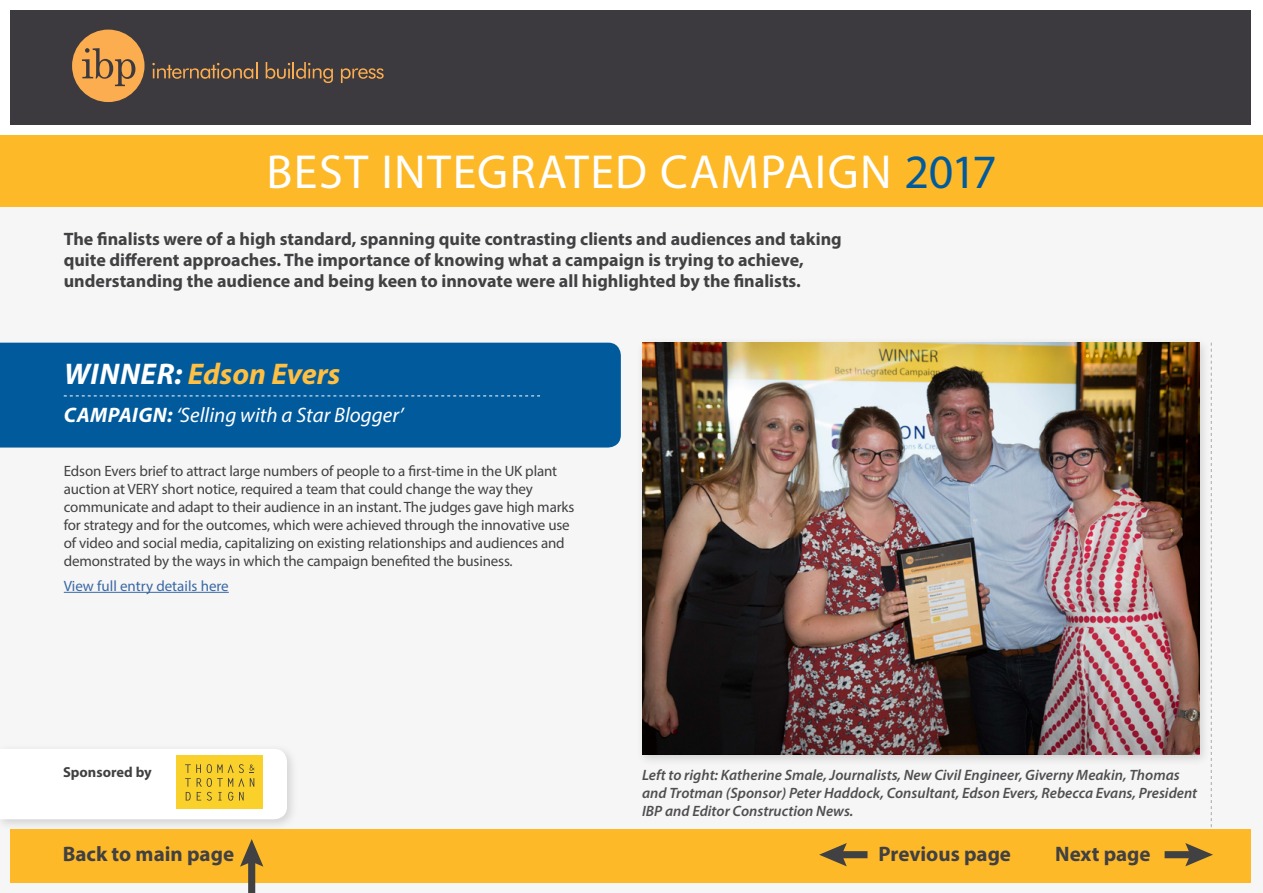
<style>
.page{position:relative;width:1263px;height:893px;background:#fff}
.page>*{position:absolute;margin:0;border:0;box-sizing:border-box;transform-origin:0 0}
.t1{font:48px "Myriad Pro";letter-spacing:.03em;color:#fff}
.t2{font:italic 700 30px "Myriad Pro";color:#febf42}
.t3{font:700 21px "Myriad Pro";color:#414042}
.t4{font:italic 21px "Myriad Pro";color:#fff}
.t5{font:700 18px/21px "Myriad Pro";color:#414042}
.t6{font:15px/18px "Myriad Pro";letter-spacing:-.01em;color:#414042}
.t7{font:italic 600 15px/18px "Myriad Pro";color:#504e51}
.t8{font:15px "Myriad Pro";color:#3a68a5}
.t9{font:700 14.55px "Myriad Pro";color:#414042}
.s1{color:#005a9c}
.s2{color:#fff}
.s3{font-weight:700}
</style>
<div class="page">
<div style="left:0;top:172px;width:1263px;height:721px;background:#f6f6f6"></div>
<div style="left:636px;top:336px;width:575px;height:431px;background:#000;opacity:.15"></div>
<img style="left:642px;top:343px;width:522px;height:412px">
<div style="left:0;top:343px;width:621px;height:105px;background:#005a9c"></div>
<div style="left:11px;top:829px;width:1240px;height:53px;background:#fdb927"></div>
<svg style="left:240px;top:839px;width:23px;height:54px"></svg>
<svg style="left:1164px;top:343px;width:49px;height:523px"></svg>
<svg style="left:819px;top:843px;width:48px;height:23px"></svg>
<hr style="left:64px;top:592px;width:165px;height:1px;background:#3a68a5">
<div style="left:0;top:135px;width:1263px;height:72px;background:#fdb927"></div>
<div style="left:0;top:743px;width:299px;height:88px;background:#000;opacity:.15"></div>
<svg style="left:64px;top:396px;width:476px;height:1px"></svg>
<div style="left:11px;top:11px;width:1240px;height:114px;background:#3c3a3e"></div>
<svg style="left:72px;top:30px;width:73px;height:72px"></svg>
<svg style="left:152px;top:62px;width:106px;height:17px"></svg>
<svg style="left:266px;top:62px;width:67px;height:21px"></svg>
<svg style="left:341px;top:68px;width:43px;height:15px"></svg>
<svg style="left:0;top:749px;width:287px;height:70px"></svg>
<h1 class="t1" style="left:267px;top:142px;width:732px">BEST INTEGRATED CAMPAIGN <span class="s1">2017</span></h1>
<p class="t5" style="left:64px;top:227px;width:779px">The finalists were of a high standard, spanning quite contrasting clients and audiences and taking quite different approaches. The importance of knowing what a campaign is trying to achieve, understanding the audience and being keen to innovate were all highlighted by the finalists.</p>
<h2 class="t2" style="left:64px;top:354px;width:278px"><span class="s2">WINNER:</span> Edson Evers</h2>
<h3 class="t4" style="left:64px;top:402px;width:341px"><span class="s3">CAMPAIGN:</span> ‘Selling with a Star Blogger’</h3>
<p class="t6" style="left:64px;top:461px;width:512px">Edson Evers brief to attract large numbers of people to a first-time in the UK plant auction at VERY short notice, required a team that could change the way they communicate and adapt to their audience in an instant. The judges gave high marks for strategy and for the outcomes, which were achieved through the innovative use of video and social media, capitalizing on existing relationships and audiences and demonstrated by the ways in which the campaign benefited the business.</p>
<p class="t8" style="left:64px;top:576px;width:166px">View full entry details here</p>
<p class="t9" style="left:63px;top:762px;width:90px">Sponsored by</p>
<p class="t7" style="left:642px;top:765px;width:557px">Left to right: Katherine Smale, Journalists, New Civil Engineer, Giverny Meakin, Thomas and Trotman (Sponsor) Peter Haddock, Consultant, Edson Evers, Rebecca Evans, President<br>IBP and Editor Construction News.</p>
<h3 class="t3" style="left:63px;top:840px;width:173px">Back to main page</h3>
<h3 class="t3" style="left:879px;top:840px;width:134px">Previous page</h3>
<h3 class="t3" style="left:1055px;top:840px;width:97px">Next page</h3>
</div>
